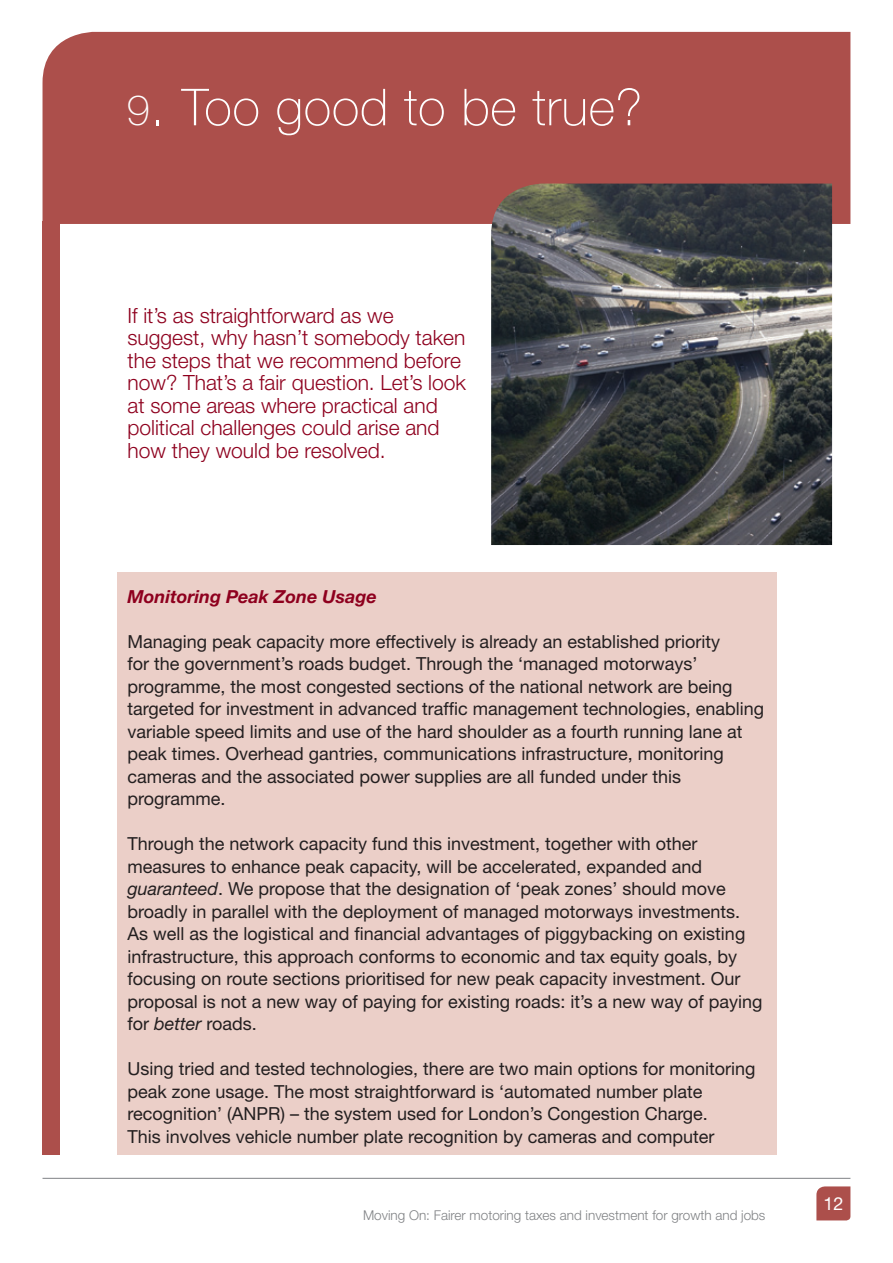
<style>
.page{position:relative;width:893px;height:1263px;background:#fff}
.page>*{position:absolute;margin:0;border:0;box-sizing:border-box;transform-origin:0 0}
.t1{font:100 51px "Helvetica Neue";letter-spacing:.015em;color:#fff}
.t2{font:300 21px/22.5px "Helvetica Neue";color:#8e001e}
.t3{font:18px/22.5px "Helvetica Neue";color:#231f20}
.t4{font:italic 700 18px "Helvetica Neue";color:#8e001e}
.t5{font:18px "Helvetica Neue";color:#fff}
.t6{font:300 13.5px "Helvetica Neue";color:#808285}
.s1{font-size:42px}
.s2{font-style:italic}
</style>
<div class="page">
<hr style="left:43px;top:1178px;width:807px;height:1px;background:#808285">
<svg style="left:816px;top:1186px;width:34px;height:34px"></svg>
<div style="left:43px;top:32px;width:807px;height:192px;background:#ac4f4b"></div>
<div style="left:43px;top:221px;width:17px;height:933px;background:#ac4f4b"></div>
<img style="left:491px;top:184px;width:341px;height:361px">
<div style="left:117px;top:572px;width:659px;height:582px;background:#ebcfc8"></div>
<h1 class="t1" style="left:126px;top:78px;width:517px"><span class="s1">9</span>. Too good to be true?</h1>
<p class="t2" style="left:128px;top:304px;width:340px">If it’s as straightforward as we suggest, why hasn’t somebody taken the steps that we recommend before now? That’s a fair question. Let’s look at some areas where practical and political challenges could arise and how they would be resolved.</p>
<p class="t4" style="left:128px;top:585px;width:251px">Monitoring Peak Zone Usage</p>
<p class="t3" style="left:128px;top:630px;width:638px">Managing peak capacity more effectively is already an established priority<br>for the government’s roads budget. Through the ‘managed motorways’ programme, the most congested sections of the national network are being targeted for investment in advanced traffic management technologies, enabling variable speed limits and use of the hard shoulder as a fourth running lane at peak times. Overhead gantries, communications infrastructure, monitoring cameras and the associated power supplies are all funded under this programme.</p>
<p class="t3" style="left:128px;top:832px;width:637px">Through the network capacity fund this investment, together with other measures to enhance peak capacity, will be accelerated, expanded and <span class="s2">guaranteed</span>. We propose that the designation of ‘peak zones’ should move broadly in parallel with the deployment of managed motorways investments.<br>As well as the logistical and financial advantages of piggybacking on existing infrastructure, this approach conforms to economic and tax equity goals, by focusing on route sections prioritised for new peak capacity investment. Our proposal is not a new way of paying for existing roads: it’s a new way of paying for <span class="s2">better</span> roads.</p>
<p class="t3" style="left:128px;top:1057px;width:629px">Using tried and tested technologies, there are two main options for monitoring peak zone usage. The most straightforward is ‘automated number plate recognition’ (ANPR) – the system used for London’s Congestion Charge.<br>This involves vehicle number plate recognition by cameras and computer</p>
<p class="t6" style="left:363px;top:1207px;width:404px">Moving On: Fairer motoring taxes and investment for growth and jobs</p>
<p class="t5" style="left:823px;top:1193px;width:22px">12</p>
</div>
